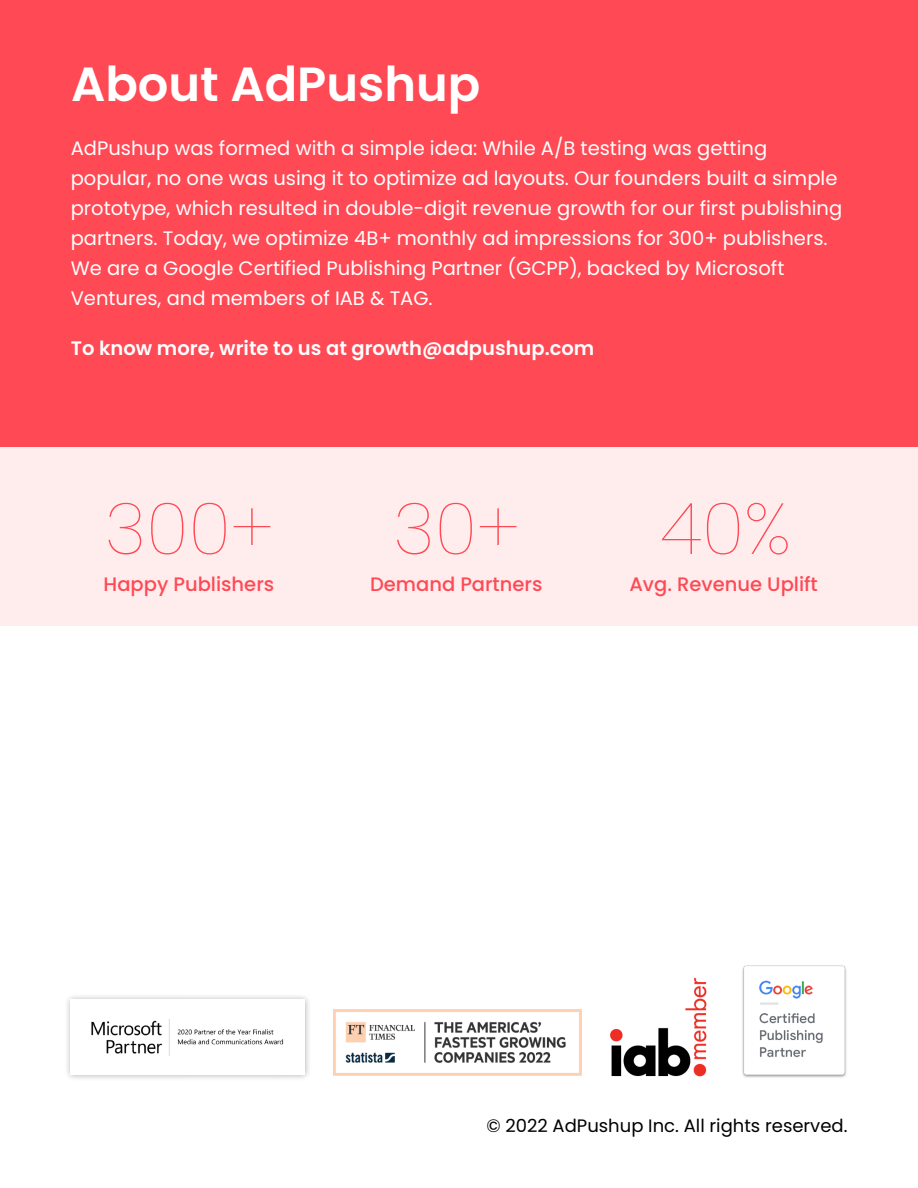
<style>
.page{position:relative;width:918px;height:1188px;background:#fff}
.page>*{position:absolute;margin:0;border:0;box-sizing:border-box;transform-origin:0 0}
.t1{font:100 72px "Poppins";color:#ff4954}
.t2{font:600 48px "Poppins";color:#fff}
.t3{font:19.5px/30px "Poppins";color:#fff}
.t4{font:500 19.5px "Poppins";color:#ff4954}
.t5{font:600 19.5px "Poppins";color:#fff}
.t6{font:18px "Poppins";color:#000}
</style>
<div class="page">
<div style="left:0;top:0;width:918px;height:624px;background:#ff4954"></div>
<div style="left:0;top:447px;width:918px;height:179px;background:#ffedee"></div>
<img style="left:610px;top:977px;width:97px;height:100px">
<img style="left:742px;top:965px;width:105px;height:113px">
<div style="left:64px;top:993px;width:247px;height:88px;background:#000;opacity:.3"></div>
<img style="left:71px;top:1000px;width:234px;height:75px">
<img style="left:333px;top:1009px;width:249px;height:66px">
<h2 class="t2" style="left:71px;top:57px;width:411px">About AdPushup</h2>
<p class="t3" style="left:71px;top:134px;width:773px">AdPushup was formed with a simple idea: While A/B testing was getting popular, no one was using it to optimize ad layouts. Our founders built a simple prototype, which resulted in double-digit revenue growth for our first publishing partners. Today, we optimize 4B+ monthly ad impressions for 300+ publishers.<br>We are a Google Certified Publishing Partner (GCPP), backed by Microsoft Ventures, and members of IAB &amp; TAG.</p>
<p class="t5" style="left:71px;top:337px;width:525px">To know more, write to us at growth@adpushup.com</p>
<h1 class="t1" style="left:105px;top:487px;width:170px">300+</h1>
<p class="t4" style="left:104px;top:573px;width:172px">Happy Publishers</p>
<h1 class="t1" style="left:393px;top:487px;width:128px">30+</h1>
<p class="t4" style="left:370px;top:573px;width:174px">Demand Partners</p>
<h1 class="t1" style="left:661px;top:487px;width:132px">40%</h1>
<p class="t4" style="left:629px;top:573px;width:190px">Avg. Revenue Uplift</p>
<p class="t6" style="left:486px;top:1115px;width:363px">© 2022 AdPushup Inc. All rights reserved.</p>
</div>
